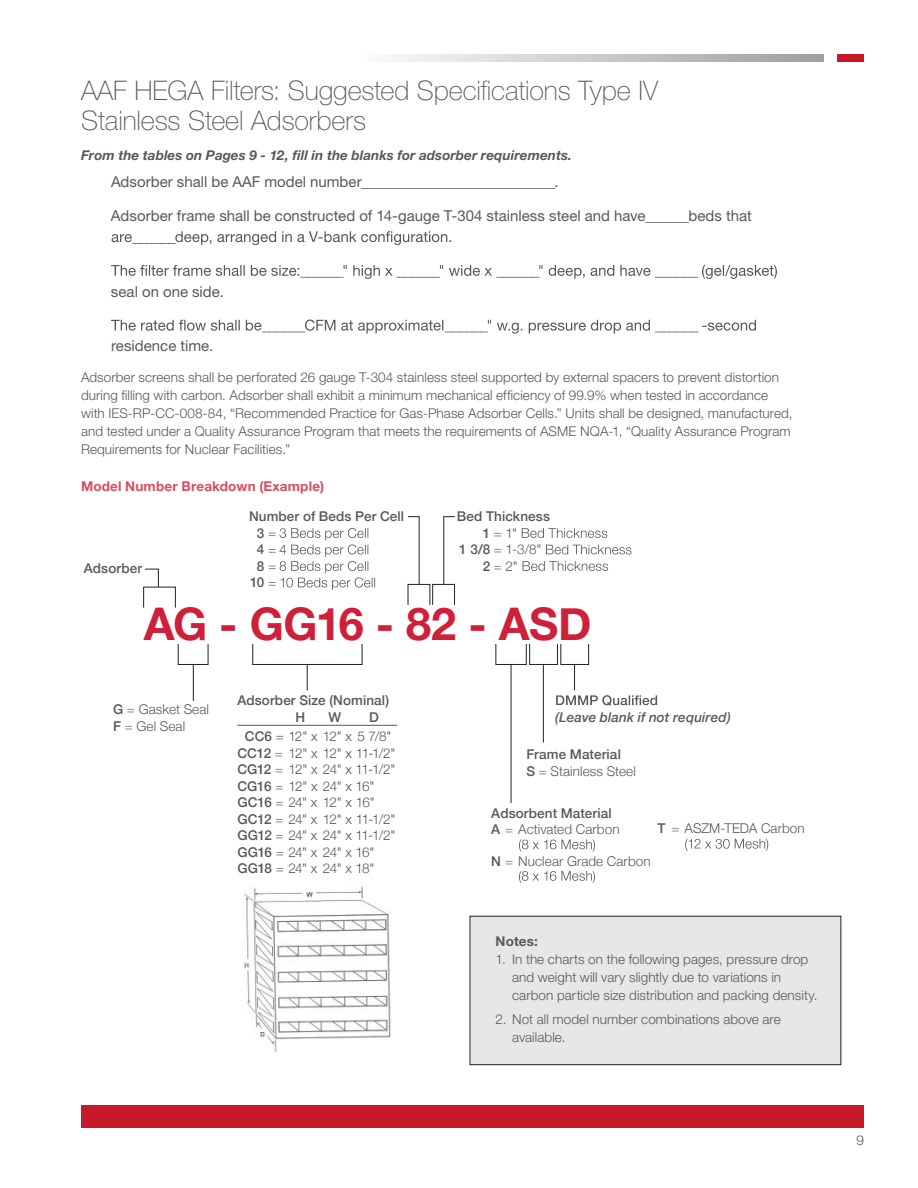
<style>
.page{position:relative;width:918px;height:1188px;background:#fff}
.page>*{position:absolute;margin:0;border:0;box-sizing:border-box;transform-origin:0 0}
.t1{font:700 45px "Helvetica Neue";letter-spacing:-.01em;color:#d01f39}
.t2{font:100 27px/30px "Helvetica Neue LT Std";letter-spacing:-.005em;color:#58595b}
.t3{font:15px "Helvetica Neue LT Std";color:#58595b}
.t4{font:300 13.5px/18px "Helvetica Neue LT Std";letter-spacing:.005em;color:#58595b}
.t5{font:300 13.5px/16.5px "Helvetica Neue";letter-spacing:-.06em;color:#58595b}
.t6{font:500 13.5px/16.5px "Helvetica Neue";letter-spacing:.01em;color:#58595b}
.t7{font:300 13.5px/16.5px "Helvetica Neue";letter-spacing:.005em;color:#58595b}
.t8{font:italic 700 13.5px "Helvetica Neue LT Std";letter-spacing:.005em;color:#58595b}
.t9{font:700 13.5px "Helvetica Neue LT Std";letter-spacing:.015em;color:#d94c61}
.t10{font:italic 500 13.5px "Helvetica Neue";letter-spacing:.01em;color:#58595b}
.t11{font:700 13.5px "Helvetica Neue LT Std";letter-spacing:.01em;color:#58595b}
.s1{font-weight:300}
.s2{font-family:"Helvetica Neue LT Std";font-weight:300}
.s3{font-weight:500}
.s4{font-family:"Helvetica Neue";font-weight:500}
.s5{font-family:"Helvetica Neue LT Std"}
</style>
<div class="page">
<div style="left:81px;top:1105px;width:783px;height:22px;background:#c81929"></div>
<div style="left:838px;top:54px;width:26px;height:7px;background:#c81929"></div>
<svg style="left:393px;top:54px;width:431px;height:7px;background:#c7c9cb"></svg>
<hr style="left:237px;top:725px;width:160px;height:1px;background:#58595b">
<svg style="left:519px;top:839px;width:76px;height:13px"></svg>
<svg style="left:519px;top:871px;width:76px;height:12px"></svg>
<svg style="left:685px;top:839px;width:83px;height:12px"></svg>
<svg style="left:269px;top:528px;width:106px;height:62px"></svg>
<svg style="left:522px;top:528px;width:85px;height:10px"></svg>
<svg style="left:546px;top:545px;width:86px;height:9px"></svg>
<svg style="left:523px;top:561px;width:85px;height:10px"></svg>
<div style="left:178px;top:644px;width:30px;height:21px;border:1px solid #231f20"></div>
<div style="left:143px;top:587px;width:33px;height:21px;border:1px solid #231f20"></div>
<div style="left:253px;top:644px;width:109px;height:21px;border:1px solid #231f20"></div>
<div style="left:561px;top:644px;width:28px;height:21px;border:1px solid #231f20"></div>
<div style="left:529px;top:644px;width:29px;height:21px;border:1px solid #231f20"></div>
<div style="left:496px;top:644px;width:30px;height:21px;border:1px solid #231f20"></div>
<div style="left:432px;top:584px;width:23px;height:21px;border:1px solid #231f20"></div>
<hr style="left:193px;top:665px;width:1px;height:36px;background:#231f20">
<svg style="left:145px;top:569px;width:14px;height:18px"></svg>
<svg style="left:307px;top:665px;width:1px;height:25px"></svg>
<svg style="left:556px;top:665px;width:101px;height:41px"></svg>
<hr style="left:543px;top:665px;width:1px;height:77px;background:#231f20">
<hr style="left:511px;top:665px;width:1px;height:138px;background:#231f20">
<svg style="left:407px;top:516px;width:13px;height:68px"></svg>
<svg style="left:443px;top:516px;width:12px;height:68px"></svg>
<img style="left:244px;top:886px;width:147px;height:167px">
<svg style="left:112px;top:231px;width:339px;height:14px"></svg>
<svg style="left:111px;top:265px;width:666px;height:14px"></svg>
<svg style="left:111px;top:320px;width:645px;height:14px"></svg>
<div style="left:470px;top:916px;width:371px;height:149px;background:#e6e7e8"></div>
<div style="left:470px;top:916px;width:371px;height:149px;border:1px solid #231f20"></div>
<h2 class="t2" style="left:81px;top:76px;width:579px">AAF HEGA Filters: Suggested Specifications Type IV<br>Stainless Steel Adsorbers</h2>
<p class="t8" style="left:81px;top:147px;width:493px">From the tables on Pages 9 - 12, fill in the blanks for adsorber requirements.</p>
<p class="t3" style="left:111px;top:173px;width:449px">Adsorber shall be AAF model number___________________________.</p>
<p class="t3" style="left:111px;top:207px;width:642px">Adsorber frame shall be constructed of 14-gauge T-304 stainless steel and have______beds that</p>
<p class="t3" style="left:111px;top:282px;width:114px">seal on one side.</p>
<p class="t3" style="left:111px;top:337px;width:104px">residence time.</p>
<p class="t4" style="left:81px;top:368px;width:713px">Adsorber screens shall be perforated 26 gauge T-304 stainless steel supported by external spacers to prevent distortion during filling with carbon. Adsorber shall exhibit a minimum mechanical efficiency of 99.9% when tested in accordance with IES-RP-CC-008-84, “Recommended Practice for Gas-Phase Adsorber Cells.” Units shall be designed, manufactured, and tested under a Quality Assurance Program that meets the requirements of ASME NQA-1, “Quality Assurance Program Requirements for Nuclear Facilities.”</p>
<p class="t9" style="left:81px;top:478px;width:245px">Model Number Breakdown (Example)</p>
<p class="t6" style="left:84px;top:559px;width:60px">Adsorber</p>
<p class="t6" style="left:249px;top:507px;width:157px">Number of Beds Per Cell</p>
<p class="t6" style="left:257px;top:524px;width:9px">3</p>
<p class="t6" style="left:257px;top:540px;width:9px">4</p>
<p class="t6" style="left:257px;top:557px;width:9px">8</p>
<p class="t6" style="left:250px;top:573px;width:16px">10</p>
<p class="t6" style="left:457px;top:507px;width:95px;text-align:center">Bed Thickness<br>1<span class="s1">=1</span><span class="s2">"<br></span>1 3/8 <span class="s1">= 1-3/8</span><span class="s2">"<br></span>2<span class="s1">=2</span><span class="s2">"</span></p>
<h1 class="t1" style="left:144px;top:589px;width:449px">AG - GG16 - 82 - ASD</h1>
<p class="t7" style="left:113px;top:700px;width:97px"><span class="s3">G</span> = Gasket Seal<br><span class="s3">F</span> = Gel Seal</p>
<p class="t6" style="left:296px;top:691px;width:95px;text-indent:-58px">Adsorber Size (Nominal)<br>H</p>
<p class="t6" style="left:329px;top:707px;width:14px">W</p>
<p class="t6" style="left:369px;top:707px;width:11px">D</p>
<p class="t4" style="left:245px;top:727px;width:148px"><span class="s4">CC6</span> = 12" x 12" x 5 7/8"</p>
<p class="t5" style="left:237px;top:744px;width:160px"><span class="s3">CC12</span> = 12<span class="s5">"</span> x 12<span class="s5">"</span> x 11-1/2<span class="s5">"<br></span><span class="s3">CG12</span> = 12<span class="s5">"</span> x 24<span class="s5">"</span> x 11-1/2<span class="s5">"<br></span><span class="s3">CG16</span> = 12<span class="s5">"</span> x 24<span class="s5">"</span> x 16<span class="s5">"<br></span><span class="s3">GC16</span> = 24<span class="s5">"</span> x 12<span class="s5">"</span> x 16<span class="s5">"<br></span><span class="s3">GC12</span> = 24<span class="s5">"</span> x 12<span class="s5">"</span> x 11-1/2<span class="s5">"<br></span><span class="s3">GG12</span> = 24<span class="s5">"</span> x 24<span class="s5">"</span> x 11-1/2<span class="s5">"<br></span><span class="s3">GG16</span> = 24<span class="s5">"</span> x 24<span class="s5">"</span> x 16<span class="s5">"<br></span><span class="s3">GG18</span> = 24<span class="s5">"</span> x 24<span class="s5">"</span> x 18<span class="s5">"</span></p>
<p class="t10" style="left:555px;top:705px;width:177px">(Leave blank if not required)</p>
<p class="t7" style="left:526px;top:745px;width:111px"><span class="s3">Frame Material<br>S</span> = Stainless Steel</p>
<p class="t6" style="left:491px;top:803px;width:130px">Adsorbent Material<br>A <span class="s1">= Activated Carbon</span></p>
<p class="t7" style="left:491px;top:852px;width:161px"><span class="s3">N</span> = Nuclear Grade Carbon</p>
<p class="t7" style="left:658px;top:819px;width:149px"><span class="s3">T</span> = ASZM-TEDA Carbon</p>
<p class="t11" style="left:496px;top:933px;width:44px">Notes:</p>
<p class="t4" style="left:512px;top:950px;width:307px;text-indent:-16px">1. In the charts on the following pages, pressure drop and weight will vary slightly due to variations in carbon particle size distribution and packing density.</p>
<p class="t4" style="left:512px;top:1010px;width:270px;text-indent:-16px">2. Not all model number combinations above are available.</p>
<p class="t4" style="left:856px;top:1131px;width:9px">9</p>
</div>
